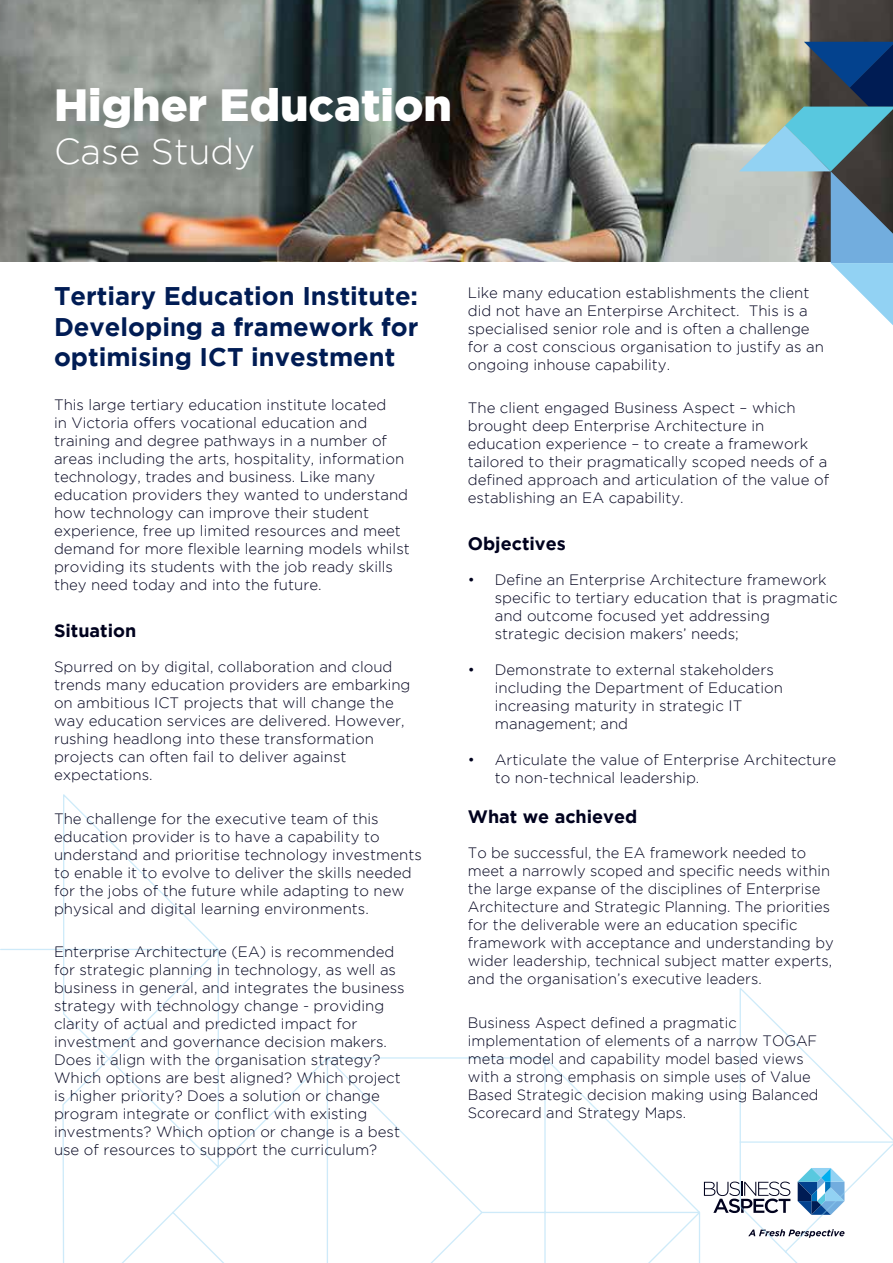
<style>
.page{position:relative;width:893px;height:1263px;background:#fff}
.page>*{position:absolute;margin:0;border:0;box-sizing:border-box;transform-origin:0 0}
.t1{font:900 45px "Gotham";color:#fff}
.t2{font:300 36px "Gotham";color:#fff}
.t3{font:700 25.5px/30.6px "Gotham";color:#001c54;text-align:justify}
.t4{font:700 18px "Gotham";color:#00021e}
.t5{font:300 15px/18px "Gotham";color:#00021e}
</style>
<div class="page">
<img style="left:0;top:0;width:893px;height:262px">
<svg style="left:0;top:794px;width:893px;height:469px"></svg>
<svg style="left:739px;top:42px;width:154px;height:283px"></svg>
<h1 class="t1" style="left:54px;top:79px;width:400px">Higher Education</h1>
<h2 class="t2" style="left:54px;top:132px;width:203px">Case Study</h2>
<h3 class="t3" style="left:54px;top:280px;width:366px">Tertiary Education Institute:<br>Developing a framework for optimising ICT investment</h3>
<p class="t5" style="left:54px;top:395px;width:357px">This large tertiary education institute located<br>in Victoria offers vocational education and training and degree pathways in a number of areas including the arts, hospitality, information technology, trades and business. Like many education providers they wanted to understand how technology can improve their student experience, free up limited resources and meet demand for more flexible learning models whilst providing its students with the job ready skills they need today and into the future.</p>
<p class="t4" style="left:54px;top:620px;width:84px">Situation</p>
<p class="t5" style="left:54px;top:658px;width:358px">Spurred on by digital, collaboration and cloud trends many education providers are embarking on ambitious ICT projects that will change the way education services are delivered. However, rushing headlong into these transformation projects can often fail to deliver against expectations.</p>
<p class="t5" style="left:54px;top:809px;width:369px">The challenge for the executive team of this education provider is to have a capability to understand and prioritise technology investments to enable it to evolve to deliver the skills needed for the jobs of the future while adapting to new physical and digital learning environments.</p>
<p class="t5" style="left:54px;top:943px;width:352px">Enterprise Architecture (EA) is recommended for strategic planning in technology, as well as business in general, and integrates the business strategy with technology change - providing clarity of actual and predicted impact for investment and governance decision makers.<br>Does it align with the organisation strategy?<br>Which options are best aligned? Which project is higher priority? Does a solution or change program integrate or conflict with existing investments? Which option or change is a best use of resources to support the curriculum?</p>
<p class="t5" style="left:468px;top:283px;width:358px">Like many education establishments the client did not have an Enterpirse Architect. This is a specialised senior role and is often a challenge for a cost conscious organisation to justify as an ongoing inhouse capability.</p>
<p class="t5" style="left:468px;top:399px;width:363px">The client engaged Business Aspect – which brought deep Enterprise Architecture in education experience – to create a framework tailored to their pragmatically scoped needs of a defined approach and articulation of the value of establishing an EA capability.</p>
<p class="t4" style="left:468px;top:533px;width:99px">Objectives</p>
<p class="t5" style="left:495px;top:571px;width:344px;text-indent:-27px">• Define an Enterprise Architecture framework specific to tertiary education that is pragmatic and outcome focused yet addressing strategic decision makers’ needs;</p>
<p class="t5" style="left:495px;top:661px;width:290px;text-indent:-27px">• Demonstrate to external stakeholders including the Department of Education increasing maturity in strategic IT management; and</p>
<p class="t5" style="left:495px;top:751px;width:343px;text-indent:-27px">• Articulate the value of Enterprise Architecture to non-technical leadership.</p>
<p class="t4" style="left:468px;top:806px;width:171px">What we achieved</p>
<p class="t5" style="left:468px;top:844px;width:367px">To be successful, the EA framework needed to meet a narrowly scoped and specific needs within the large expanse of the disciplines of Enterprise Architecture and Strategic Planning. The priorities for the deliverable were an education specific framework with acceptance and understanding by wider leadership, technical subject matter experts, and the organisation’s executive leaders.</p>
<p class="t5" style="left:468px;top:1013px;width:352px">Business Aspect defined a pragmatic implementation of elements of a narrow TOGAF meta model and capability model based views with a strong emphasis on simple uses of Value Based Strategic decision making using Balanced Scorecard and Strategy Maps.</p>
</div>
